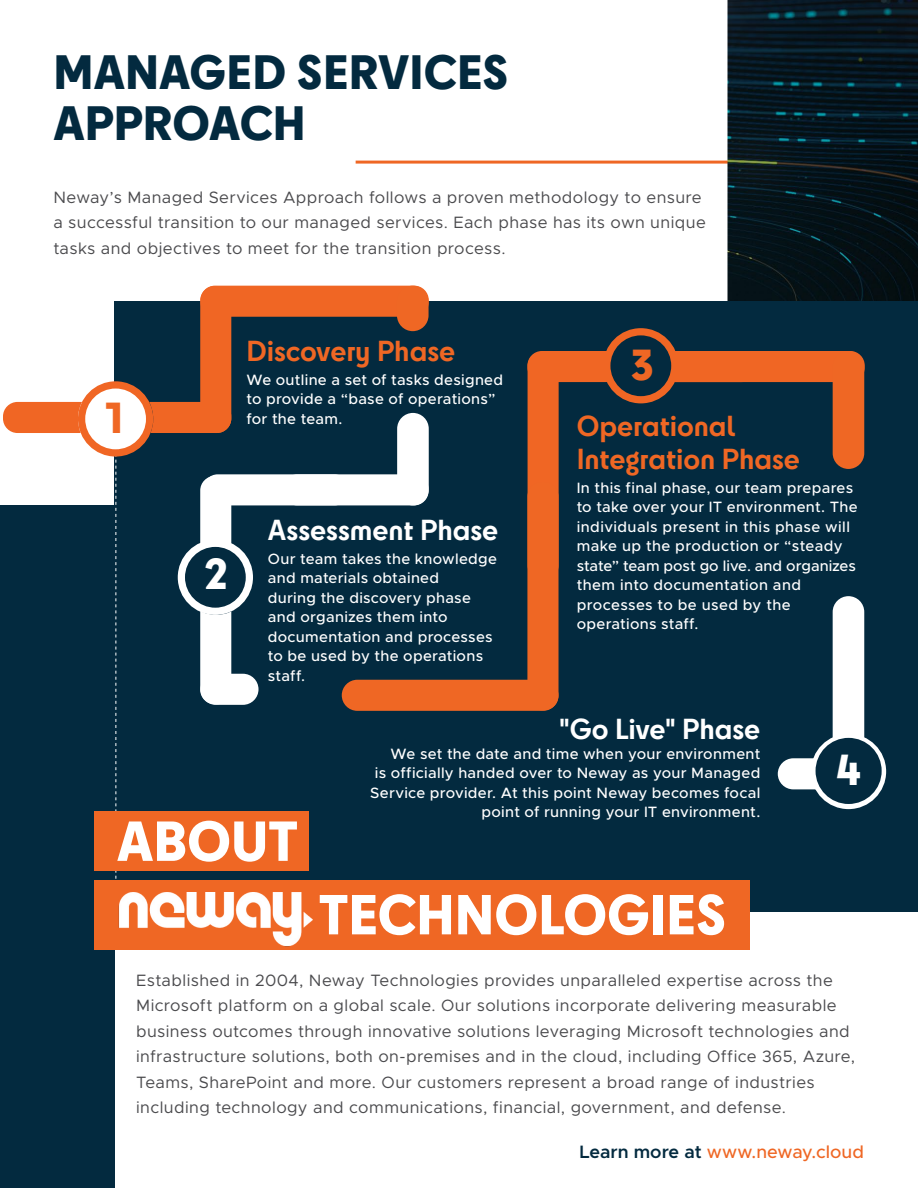
<style>
.page{position:relative;width:918px;height:1188px;background:#fff}
.page>*{position:absolute;margin:0;border:0;box-sizing:border-box;transform-origin:0 0}
.t1{font:800 52.5px "Cy";color:#fff}
.t2{font:800 45px/51px "Cy";color:#032a3f}
.t3{font:800 40.5px "Cy";color:#ef6724}
.t4{font:800 40.5px "Cy";color:#fff}
.t5{font:700 27px/32.4px "Cy";letter-spacing:-.005em;color:#ef6724}
.t6{font:700 27px "Cy";letter-spacing:-.005em;color:#fff}
.t7{font:500 18px "Metropolis";color:#ef6724}
.t8{font:16.5px/25.5px "Metropolis";letter-spacing:.025em;color:#4a4a4d}
.t9{font:500 15px/19.5px "Metropolis";letter-spacing:.02em;color:#fff}
.s1{font-weight:600;color:#032a3f}
</style>
<div class="page">
<img style="left:116px;top:0;width:802px;height:302px">
<div style="left:0;top:505px;width:918px;height:683px;background:#032a3f"></div>
<div style="left:116px;top:913px;width:802px;height:275px;background:#fff"></div>
<div style="left:115px;top:302px;width:803px;height:208px;background:#032a3f"></div>
<div style="left:636px;top:351px;width:229px;height:31px;background:#f06624;border-radius:14px"></div>
<div style="left:527px;top:351px;width:229px;height:31px;background:#f06624;border-radius:14px"></div>
<div style="left:94px;top:880px;width:656px;height:70px;background:#ef6724"></div>
<div style="left:94px;top:812px;width:215px;height:59px;background:#ef6724"></div>
<img style="left:118px;top:892px;width:194px;height:55px">
<div style="left:200px;top:286px;width:229px;height:31px;background:#f06624;border-radius:14px"></div>
<div style="left:200px;top:286px;width:31px;height:147px;background:#f06624;border-radius:14px"></div>
<div style="left:528px;top:352px;width:31px;height:228px;background:#f06624;border-radius:14px"></div>
<div style="left:283px;top:474px;width:146px;height:31px;background:#fff;border-radius:14px"></div>
<svg style="left:3px;top:381px;width:250px;height:522px"></svg>
<div style="left:203px;top:474px;width:146px;height:31px;background:#fff;border-radius:14px"></div>
<div style="left:527px;top:482px;width:32px;height:228px;background:#ef6724;border-radius:14px"></div>
<svg style="left:603px;top:328px;width:75px;height:75px"></svg>
<div style="left:342px;top:680px;width:217px;height:31px;background:#ef6724;border-radius:16px"></div>
<div style="left:200px;top:674px;width:59px;height:31px;background:#fff;border-radius:16px"></div>
<div style="left:397px;top:413px;width:32px;height:92px;background:#fff;border-radius:16px"></div>
<div style="left:397px;top:286px;width:32px;height:45px;background:#ef6724;border-radius:16px"></div>
<div style="left:778px;top:758px;width:58px;height:31px;background:#fff;border-radius:16px"></div>
<div style="left:833px;top:351px;width:31px;height:118px;background:#ef6724;border-radius:16px"></div>
<div style="left:833px;top:596px;width:31px;height:158px;background:#fff;border-radius:16px"></div>
<svg style="left:811px;top:734px;width:75px;height:75px"></svg>
<div style="left:816px;top:738px;width:66px;height:66px;background:#032a3f;border-radius:50%"></div>
<h2 class="t2" style="left:54px;top:44px;width:457px">MANAGED SERVICES<br>APPROACH</h2>
<p class="t8" style="left:53px;top:184px;width:654px">Neway’s Managed Services Approach follows a proven methodology to ensure a successful transition to our managed services. Each phase has its own unique tasks and objectives to meet for the transition process.</p>
<h3 class="t3" style="left:106px;top:386px;width:19px">1</h3>
<h3 class="t5" style="left:246px;top:333px;width:210px">Discovery Phase</h3>
<p class="t9" style="left:246px;top:370px;width:258px">We outline a set of tasks designed to provide a “base of operations” for the team.</p>
<h3 class="t4" style="left:204px;top:543px;width:25px">2</h3>
<h3 class="t6" style="left:268px;top:509px;width:232px">Assessment Phase</h3>
<p class="t9" style="left:268px;top:549px;width:231px">Our team takes the knowledge and materials obtained<br>during the discovery phase and organizes them into documentation and processes to be used by the operations staff.</p>
<h3 class="t3" style="left:631px;top:333px;width:25px">3</h3>
<h3 class="t5" style="left:577px;top:409px;width:225px">Operational<br>Integration Phase</h3>
<p class="t9" style="left:577px;top:478px;width:282px">In this final phase, our team prepares to take over your IT environment. The individuals present in this phase will make up the production or “steady state” team post go live. and organizes them into documentation and processes to be used by the operations staff.</p>
<h1 class="t1" style="left:117px;top:800px;width:183px">ABOUT</h1>
<h3 class="t6" style="left:559px;top:708px;width:203px">"Go Live" Phase</h3>
<p class="t9" style="left:370px;top:744px;width:392px;text-align:right">We set the date and time when your environment<br>is officially handed over to Neway as your Managed Service provider. At this point Neway becomes focal point of running your IT environment.</p>
<h3 class="t4" style="left:836px;top:738px;width:26px">4</h3>
<h1 class="t1" style="left:319px;top:874px;width:409px">TECHNOLOGIES</h1>
<p class="t8" style="left:136px;top:967px;width:721px">Established in 2004, Neway Technologies provides unparalleled expertise across the Microsoft platform on a global scale. Our solutions incorporate delivering measurable business outcomes through innovative solutions leveraging Microsoft technologies and infrastructure solutions, both on-premises and in the cloud, including Office 365, Azure, Teams, SharePoint and more. Our customers represent a broad range of industries including technology and communications, financial, government, and defense.</p>
<p class="t7" style="left:579px;top:1140px;width:286px"><span class="s1">Learn more at</span> www.neway.cloud</p>
</div>
